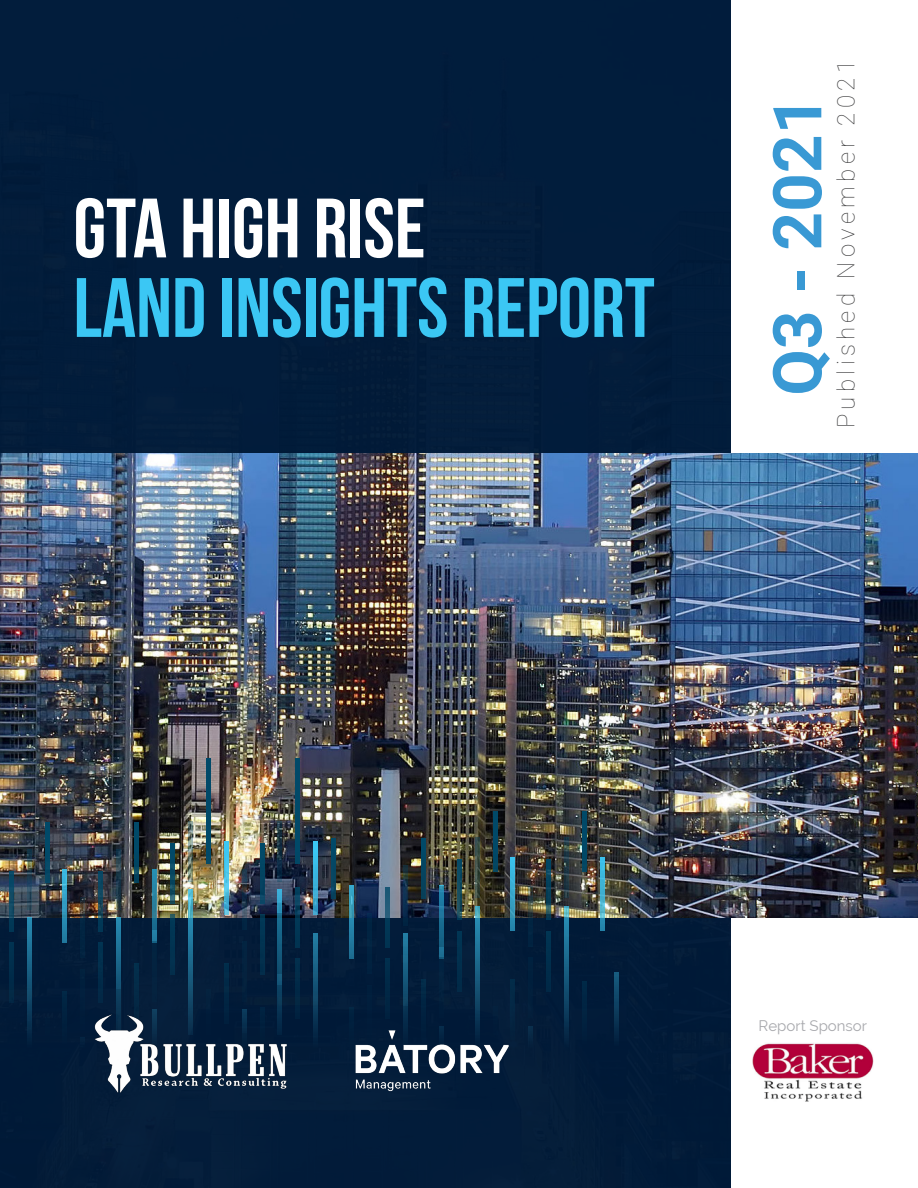
<style>
.page{position:relative;width:918px;height:1188px;background:#fff}
.page>*{position:absolute;margin:0;border:0;box-sizing:border-box;transform-origin:0 0}
.t1{font:700 84px "Bebas Neue";color:#3bc7f4}
.t2{font:700 84px "Bebas Neue";color:#fff}
.t3{font:700 67.5px "Roboto";color:#3999d4}
.t4{font:100 24px "Roboto";letter-spacing:.18em;color:#3e3e3f}
.t5{font:15px "Raleway";color:#a8a9ad}
</style>
<div class="page">
<div style="left:0;top:0;width:731px;height:1188px;background:#021d3b"></div>
<img style="left:0;top:454px;width:918px;height:464px">
<svg style="left:27px;top:918px;width:5px;height:71px"></svg>
<svg style="left:313px;top:934px;width:5px;height:71px"></svg>
<svg style="left:188px;top:890px;width:5px;height:71px"></svg>
<svg style="left:475px;top:906px;width:5px;height:72px"></svg>
<hr style="left:278px;top:1054px;width:4px;height:73px;background:#031c3a">
<div style="left:152px;top:1010px;width:5px;height:73px;background:#104060"></div>
<div style="left:439px;top:1026px;width:5px;height:73px;background:#031d3a"></div>
<svg style="left:116px;top:918px;width:5px;height:71px"></svg>
<svg style="left:403px;top:934px;width:5px;height:71px"></svg>
<svg style="left:278px;top:890px;width:4px;height:23px"></svg>
<svg style="left:564px;top:906px;width:5px;height:72px"></svg>
<div style="left:80px;top:1038px;width:5px;height:73px;background:#031c37"></div>
<div style="left:367px;top:1054px;width:5px;height:73px;background:#031c3a"></div>
<div style="left:242px;top:1010px;width:5px;height:73px;background:#0b3b5d"></div>
<svg style="left:528px;top:1026px;width:5px;height:73px"></svg>
<svg style="left:63px;top:869px;width:4px;height:73px"></svg>
<svg style="left:349px;top:885px;width:5px;height:73px"></svg>
<svg style="left:224px;top:841px;width:5px;height:74px"></svg>
<svg style="left:510px;top:858px;width:5px;height:73px"></svg>
<svg style="left:27px;top:989px;width:5px;height:73px"></svg>
<svg style="left:313px;top:1005px;width:5px;height:73px"></svg>
<svg style="left:188px;top:961px;width:5px;height:50px"></svg>
<svg style="left:475px;top:978px;width:5px;height:40px"></svg>
<svg style="left:614px;top:973px;width:5px;height:73px"></svg>
<div style="left:152px;top:869px;width:5px;height:73px;background:#237da4"></div>
<svg style="left:439px;top:885px;width:5px;height:72px"></svg>
<svg style="left:313px;top:841px;width:5px;height:74px"></svg>
<svg style="left:600px;top:858px;width:5px;height:73px"></svg>
<div style="left:403px;top:1005px;width:5px;height:73px;background:#0e3f60"></div>
<hr style="left:278px;top:961px;width:4px;height:73px;background:#17587a">
<svg style="left:564px;top:978px;width:5px;height:73px"></svg>
<svg style="left:9px;top:871px;width:5px;height:61px"></svg>
<svg style="left:295px;top:887px;width:5px;height:61px"></svg>
<svg style="left:170px;top:843px;width:5px;height:61px"></svg>
<svg style="left:457px;top:859px;width:5px;height:61px"></svg>
<div style="left:260px;top:1007px;width:5px;height:61px;background:#012342"></div>
<div style="left:134px;top:963px;width:5px;height:61px;background:#032b48"></div>
<div style="left:421px;top:979px;width:5px;height:61px;background:#012544"></div>
<svg style="left:98px;top:871px;width:5px;height:61px"></svg>
<svg style="left:385px;top:887px;width:5px;height:61px"></svg>
<div style="left:260px;top:843px;width:5px;height:61px;background:#014968"></div>
<svg style="left:546px;top:859px;width:5px;height:61px"></svg>
<hr style="left:63px;top:991px;width:4px;height:60px;background:#01203d">
<div style="left:349px;top:1007px;width:5px;height:61px;background:#00223f"></div>
<div style="left:224px;top:963px;width:5px;height:61px;background:#012946"></div>
<div style="left:510px;top:979px;width:5px;height:61px;background:#042846"></div>
<hr style="left:45px;top:822px;width:4px;height:61px;background:#014968">
<div style="left:331px;top:839px;width:5px;height:60px;background:#014968"></div>
<div style="left:206px;top:758px;width:5px;height:106px;background:#014968"></div>
<div style="left:582px;top:982px;width:5px;height:105px;background:#011e3c"></div>
<hr style="left:493px;top:811px;width:4px;height:60px;background:#014968">
<div style="left:9px;top:942px;width:5px;height:61px;background:#012c4a"></div>
<div style="left:295px;top:958px;width:5px;height:61px;background:#022947"></div>
<div style="left:170px;top:915px;width:5px;height:60px;background:#023351"></div>
<div style="left:457px;top:931px;width:5px;height:60px;background:#012f4d"></div>
<div style="left:134px;top:822px;width:5px;height:61px;background:#014968"></div>
<div style="left:421px;top:839px;width:5px;height:60px;background:#044561"></div>
<div style="left:295px;top:758px;width:5px;height:106px;background:#014968"></div>
<div style="left:582px;top:811px;width:5px;height:60px;background:#014968"></div>
<div style="left:98px;top:942px;width:5px;height:61px;background:#012c4a"></div>
<div style="left:385px;top:958px;width:5px;height:61px;background:#012846"></div>
<div style="left:260px;top:915px;width:5px;height:60px;background:#013250"></div>
<div style="left:546px;top:931px;width:5px;height:60px;background:#012e4d"></div>
<svg style="left:278px;top:913px;width:4px;height:61px"></svg>
<svg style="left:152px;top:870px;width:5px;height:60px"></svg>
<svg style="left:439px;top:886px;width:5px;height:60px"></svg>
<div style="left:116px;top:989px;width:5px;height:61px;background:#0d3c5b"></div>
<div style="left:403px;top:1006px;width:5px;height:60px;background:#073050"></div>
<svg style="left:80px;top:897px;width:5px;height:61px"></svg>
<svg style="left:367px;top:913px;width:5px;height:61px"></svg>
<svg style="left:242px;top:870px;width:5px;height:60px"></svg>
<svg style="left:528px;top:886px;width:5px;height:60px"></svg>
<hr style="left:45px;top:1017px;width:4px;height:61px;background:#001a37">
<div style="left:331px;top:1033px;width:5px;height:61px;background:#031d3a"></div>
<div style="left:206px;top:989px;width:5px;height:61px;background:#04213e"></div>
<hr style="left:493px;top:1006px;width:4px;height:60px;background:#04213d">
<svg style="left:27px;top:849px;width:5px;height:61px"></svg>
<svg style="left:188px;top:821px;width:5px;height:61px"></svg>
<svg style="left:475px;top:837px;width:5px;height:61px"></svg>
<hr style="left:278px;top:985px;width:4px;height:61px;background:#0b3e5c">
<div style="left:152px;top:941px;width:5px;height:61px;background:#032340"></div>
<div style="left:439px;top:957px;width:5px;height:61px;background:#02223f"></div>
<svg style="left:116px;top:849px;width:5px;height:61px"></svg>
<svg style="left:403px;top:865px;width:5px;height:61px"></svg>
<svg style="left:278px;top:821px;width:4px;height:61px"></svg>
<svg style="left:564px;top:837px;width:5px;height:61px"></svg>
<div style="left:80px;top:969px;width:5px;height:60px;background:#011f3d"></div>
<div style="left:367px;top:985px;width:5px;height:61px;background:#011e3c"></div>
<div style="left:242px;top:941px;width:5px;height:61px;background:#03223e"></div>
<div style="left:528px;top:957px;width:5px;height:61px;background:#011f3c"></div>
<img style="left:76px;top:1011px;width:230px;height:87px">
<img style="left:340px;top:1018px;width:182px;height:79px">
<img style="left:753px;top:1043px;width:120px;height:58px">
<p class="t2" style="left:74px;top:182px;width:354px">GTA HIGH RISE</p>
<p class="t1" style="left:74px;top:262px;width:583px">LAND INSIGHTS REPORT</p>
<p class="t4" style="left:829px;top:428px;width:370px;rotate:-90deg">Published November 2021</p>
<p class="t3" style="left:750px;top:396px;width:302px;rotate:-90deg">Q3 - 2021</p>
<p class="t5" style="left:759px;top:1017px;width:110px">Report Sponsor</p>
</div>
